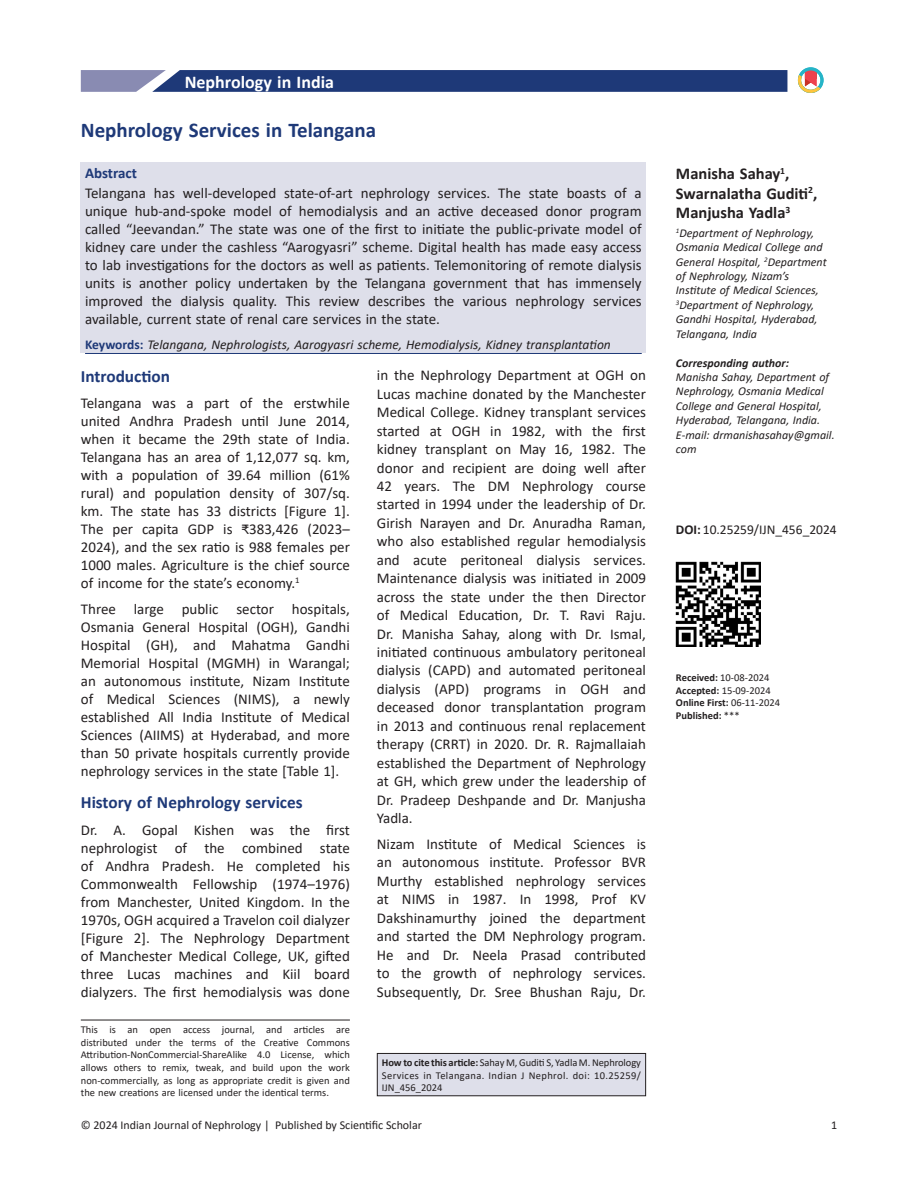
<style>
.page{position:relative;width:918px;height:1188px;background:#fff}
.page>*{position:absolute;margin:0;border:0;box-sizing:border-box;transform-origin:0 0}
.title-text{font:700 21px "Calibri";color:#1e3978}
.suptit{font:700 18px "Calibri";color:#fff}
.Head-A{font:700 17.25px "Calibri";color:#1e3978}
.aut-grp{font:700 16.5px/19.5px "Calibri";color:#231f20}
.para_first{font:15px/18.5px "Calibri";color:#231f20;text-align:justify}
.abs_para_first_last{font:15px/18px "Calibri";color:#231f20;text-align:justify}
.para_firstDropCaps{font:15px/18px "Calibri";color:#231f20;text-align:justify}
.para_last{font:15px/18px "Calibri";color:#231f20;text-align:justify}
.para{font:15px/18.5px "Calibri";color:#231f20;text-align:justify}
.abs_title{font:700 15px "Calibri";color:#1e3978}
.keywordset{font:italic 13.5px "Calibri";color:#231f20}
.doi_para{font:13.5px "Calibri";color:#231f20}
.aut-aff_first_last{font:italic 12px/14.4px "Calibri";color:#231f20}
.cores-author{font:italic 12px/14.4px "Calibri";color:#231f20}
.t1{font:12px "Calibri";color:#231f20}
.citation_para{font:10.5px/12.6px "Calibri";color:#231f20;text-align:justify}
.epub_date{font:700 10.5px "Calibri";color:#231f20}
.received_date{font:10.5px "Calibri";color:#231f20}
.accepted_date{font:10.5px "Calibri";color:#231f20}
.published_date{font:700 10.5px "Calibri";color:#231f20}
.s1{font-weight:700;font-style:normal;color:#1e3978}
.s2{font-weight:700}
.s3{font-weight:400}
</style>
<div class="page">
<svg style="left:81px;top:70px;width:706px;height:22px;background:#2f4781"></svg>
<hr style="left:81px;top:1020px;width:269px;height:1px;background:#231f20">
<div style="left:81px;top:163px;width:565px;height:190px;background:#dedfea"></div>
<hr style="left:85px;top:353px;width:557px;height:1px;background:#1e3978">
<div style="left:377px;top:1053px;width:269px;height:43px;background:#dedfea"></div>
<div style="left:377px;top:1053px;width:269px;height:43px;border:1px solid #231f20"></div>
<svg style="left:798px;top:67px;width:25px;height:26px"></svg>
<img style="left:676px;top:562px;width:85px;height:85px">
<p class="suptit" style="left:185px;top:69px;width:151px">Nephrology in India</p>
<p class="title-text" style="left:81px;top:116px;width:297px">Nephrology Services in Telangana</p>
<p class="abs_title" style="left:85px;top:162px;width:53px">Abstract</p>
<p class="abs_para_first_last" style="left:85px;top:184px;width:558px">Telangana has well-developed state-of-art nephrology services. The state boasts of a unique hub-and-spoke model of hemodialysis and an active deceased donor program called “Jeevandan.” The state was one of the first to initiate the public-private model of kidney care under the cashless “Aarogyasri” scheme. Digital health has made easy access to lab investigations for the doctors as well as patients. Telemonitoring of remote dialysis units is another policy undertaken by the Telangana government that has immensely improved the dialysis quality. This review describes the various nephrology services available, current state of renal care services in the state.</p>
<p class="keywordset" style="left:85px;top:335px;width:527px"><span class="s1">Keywords:</span> Telangana, Nephrologists, Aarogyasri scheme, Hemodialysis, Kidney transplantation</p>
<p class="Head-A" style="left:81px;top:364px;width:91px">Introduction</p>
<p class="para_firstDropCaps" style="left:81px;top:394px;width:271px">Telangana was a part of the erstwhile united Andhra Pradesh until June 2014, when it became the 29th state of India.<br>Telangana has an area of 1,12,077 sq. km, with a population of 39.64 million (61% rural) and population density of 307/sq. km. The state has 33 districts [Figure 1].<br>The per capita GDP is ₹383,426 (2023– 2024), and the sex ratio is 988 females per 1000 males. Agriculture is the chief source of income for the state’s economy.<sup>1</sup></p>
<p class="para_last" style="left:81px;top:600px;width:271px">Three large public sector hospitals, Osmania General Hospital (OGH), Gandhi Hospital (GH), and Mahatma Gandhi Memorial Hospital (MGMH) in Warangal; an autonomous institute, Nizam Institute of Medical Sciences (NIMS), a newly established All India Institute of Medical Sciences (AIIMS) at Hyderabad, and more than 50 private hospitals currently provide nephrology services in the state [Table 1].</p>
<p class="Head-A" style="left:81px;top:790px;width:223px">History of Nephrology services</p>
<p class="para_first" style="left:81px;top:820px;width:271px;line-height:18px">Dr. A. Gopal Kishen was the first nephrologist of the combined state of Andhra Pradesh. He completed his Commonwealth Fellowship (1974–1976) from Manchester, United Kingdom. In the 1970s, OGH acquired a Travelon coil dialyzer [Figure 2]. The Nephrology Department of Manchester Medical College, UK, gifted three Lucas machines and Kiil board dialyzers. The first hemodialysis was done</p>
<p class="citation_para" style="left:81px;top:1023px;width:271px">This is an open access journal, and articles are distributed under the terms of the Creative Commons Attribution‑NonCommercial‑ShareAlike 4.0 License, which allows others to remix, tweak, and build upon the work non‑commercially, as long as appropriate credit is given and the new creations are licensed under the identical terms.</p>
<p class="para_first" style="left:377px;top:366px;width:271px">in the Nephrology Department at OGH on Lucas machine donated by the Manchester Medical College. Kidney transplant services started at OGH in 1982, with the first kidney transplant on May 16, 1982. The donor and recipient are doing well after 42 years. The DM Nephrology course started in 1994 under the leadership of Dr.<br>Girish Narayen and Dr. Anuradha Raman, who also established regular hemodialysis and acute peritoneal dialysis services.<br>Maintenance dialysis was initiated in 2009 across the state under the then Director of Medical Education, Dr. T. Ravi Raju.<br>Dr. Manisha Sahay, along with Dr. Ismal, initiated continuous ambulatory peritoneal dialysis (CAPD) and automated peritoneal dialysis (APD) programs in OGH and deceased donor transplantation program in 2013 and continuous renal replacement therapy (CRRT) in 2020. Dr. R. Rajmallaiah established the Department of Nephrology at GH, which grew under the leadership of Dr. Pradeep Deshpande and Dr. Manjusha Yadla.</p>
<p class="para" style="left:377px;top:834px;width:271px">Nizam Institute of Medical Sciences is an autonomous institute. Professor BVR Murthy established nephrology services at NIMS in 1987. In 1998, Prof KV Dakshinamurthy joined the department and started the DM Nephrology program.<br>He and Dr. Neela Prasad contributed to the growth of nephrology services.<br>Subsequently, Dr. Sree Bhushan Raju, Dr.</p>
<p class="citation_para" style="left:382px;top:1056px;width:261px"><span class="s2">How to cite this article:</span> Sahay M, Guditi S, Yadla M. Nephrology Services in Telangana. Indian J Nephrol. doi: 10.25259/ IJN_456_2024</p>
<p class="aut-grp" style="left:676px;top:164px;width:143px">Manisha Sahay<sup>1</sup>,<br>Swarnalatha Guditi<sup>2</sup>,<br>Manjusha Yadla<sup>3</sup></p>
<p class="aut-aff_first_last" style="left:676px;top:225px;width:152px"><sup>1</sup>Department of Nephrology,<br>Osmania Medical College and<br>General Hospital, <sup>2</sup>Department of Nephrology, Nizam’s<br>Institute of Medical Sciences,<br><sup>3</sup>Department of Nephrology,<br>Gandhi Hospital, Hyderabad,<br>Telangana, India</p>
<p class="cores-author" style="left:676px;top:355px;width:160px"><span class="s2">Corresponding author:<br></span>Manisha Sahay, Department of<br>Nephrology, Osmania Medical<br>College and General Hospital,<br>Hyderabad, Telangana, India.<br>E-mail: drmanishasahay@gmail. com</p>
<p class="doi_para" style="left:676px;top:521px;width:162px"><span class="s2">DOI:</span> 10.25259/IJN_456_2024</p>
<p class="received_date" style="left:676px;top:670px;width:95px"><span class="s2">Received:</span> 10-08-2024</p>
<p class="accepted_date" style="left:676px;top:683px;width:96px"><span class="s2">Accepted:</span> 15-09-2024</p>
<p class="epub_date" style="left:676px;top:695px;width:106px">Online First: <span class="s3">06-11-2024</span></p>
<p class="published_date" style="left:676px;top:708px;width:65px">Published: <span class="s3">***</span></p>
<p class="t1" style="left:81px;top:1116px;width:343px">© 2024 Indian Journal of Nephrology | Published by Scientific Scholar</p>
<p class="t1" style="left:831px;top:1116px;width:8px">1</p>
</div>
